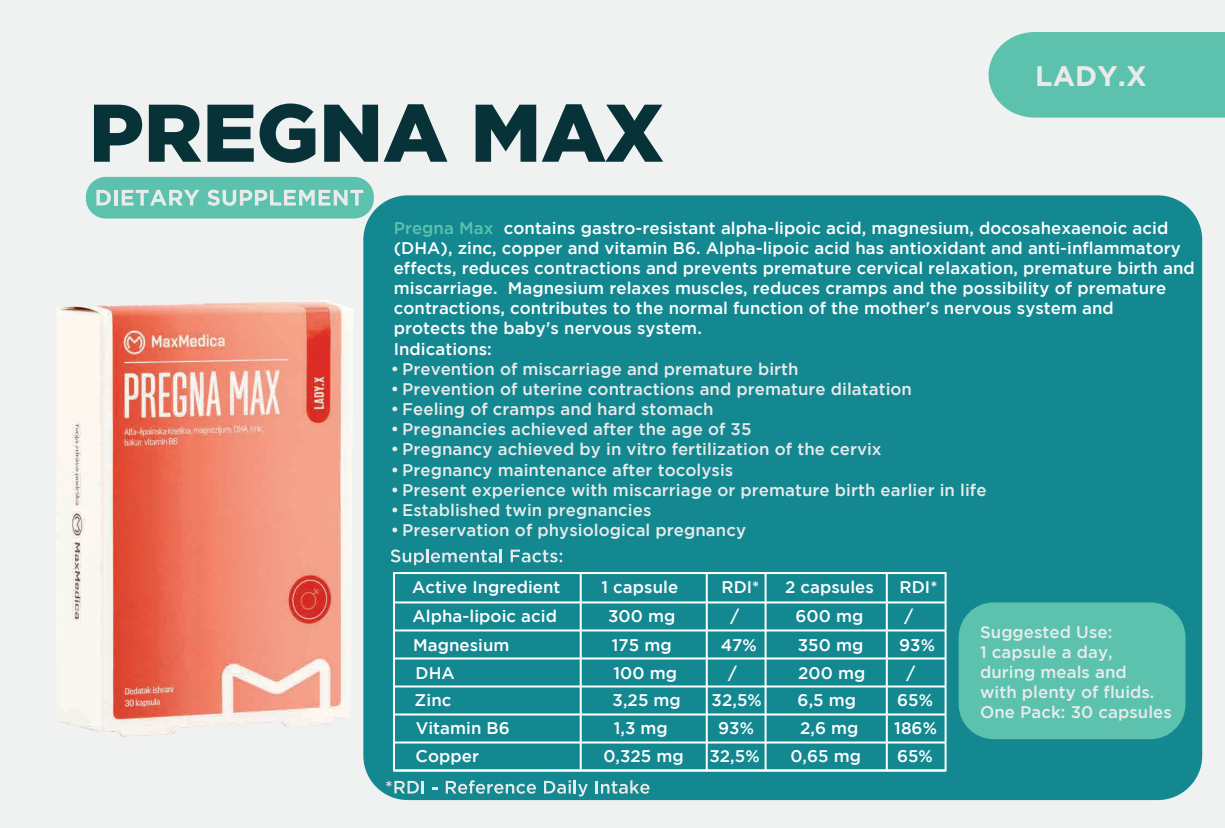
<style>
.page{position:relative;width:1225px;height:828px;background:#f0f1f1}
.page>*{position:absolute;margin:0;border:0;box-sizing:border-box;transform-origin:0 0}
.t1{font:900 81.4px "Gotham";color:#073338}
.t2{font:700 28.2px "Gotham";color:#e9ebeb}
.t3{font:500 16.8px/20.2px "Gotham";letter-spacing:.005em;color:#fff}
.t4{font:500 16.8px/20.2px "Gotham";letter-spacing:.005em;color:#e9ebeb}
.s1{color:#5cc2ad}
</style>
<div class="page">
<div style="left:363px;top:195px;width:839px;height:605px;background:#138891;border-radius:44px"></div>
<div style="left:86px;top:177px;width:288px;height:41px;background:#5cc2ad;border-radius:20px"></div>
<svg style="left:96px;top:190px;width:15px;height:15px"></svg>
<hr style="left:114px;top:190px;width:4px;height:15px;background:#e9ebeb">
<svg style="left:122px;top:190px;width:77px;height:15px"></svg>
<svg style="left:207px;top:190px;width:156px;height:16px"></svg>
<div style="left:988px;top:32px;width:237px;height:86px;background:#5cc2ad"></div>
<div style="left:958px;top:602px;width:227px;height:137px;background:#5cc2ad;border-radius:35px"></div>
<img style="left:57px;top:300px;width:296px;height:436px">
<div style="left:393px;top:572px;width:553px;height:199px;border:2px solid #fff"></div>
<hr style="left:395px;top:629px;width:550px;height:2px;background:#fff">
<hr style="left:395px;top:657px;width:550px;height:2px;background:#fff">
<hr style="left:395px;top:685px;width:550px;height:2px;background:#fff">
<hr style="left:395px;top:713px;width:550px;height:2px;background:#fff">
<hr style="left:395px;top:741px;width:550px;height:2px;background:#fff">
<hr style="left:395px;top:769px;width:550px;height:2px;background:#fff">
<hr style="left:395px;top:601px;width:550px;height:2px;background:#fff">
<hr style="left:706px;top:573px;width:2px;height:197px;background:#fff">
<hr style="left:764px;top:573px;width:2px;height:197px;background:#fff">
<hr style="left:885px;top:573px;width:2px;height:197px;background:#fff">
<hr style="left:580px;top:573px;width:2px;height:197px;background:#fff">
<svg style="left:386px;top:781px;width:38px;height:12px"></svg>
<svg style="left:446px;top:780px;width:90px;height:13px"></svg>
<svg style="left:544px;top:780px;width:44px;height:16px"></svg>
<svg style="left:595px;top:780px;width:54px;height:13px"></svg>
<svg style="left:391px;top:549px;width:111px;height:16px"></svg>
<svg style="left:511px;top:549px;width:51px;height:13px"></svg>
<h1 class="t1" style="left:89px;top:86px;width:577px">PREGNA MAX</h1>
<h2 class="t2" style="left:1035px;top:60px;width:113px">LADY.X</h2>
<p class="t3" style="left:394px;top:217px;width:802px"><span class="s1">Pregna Max</span> contains gastro-resistant alpha-lipoic acid, magnesium, docosahexaenoic acid (DHA), zinc, copper and vitamin B6. Alpha-lipoic acid has antioxidant and anti-inflammatory effects, reduces contractions and prevents premature cervical relaxation, premature birth and miscarriage. Magnesium relaxes muscles, reduces cramps and the possibility of premature contractions, contributes to the normal function of the mother's nervous system and<br>protects the baby's nervous system.<br>Indications:</p>
<p class="t4" style="left:391px;top:358px;width:409px">• Prevention of miscarriage and premature birth</p>
<p class="t4" style="left:391px;top:378px;width:522px">• Prevention of uterine contractions and premature dilatation</p>
<p class="t4" style="left:391px;top:399px;width:324px">• Feeling of cramps and hard stomach</p>
<p class="t4" style="left:391px;top:419px;width:362px">• Pregnancies achieved after the age of 35</p>
<p class="t4" style="left:391px;top:439px;width:492px">• Pregnancy achieved by in vitro fertilization of the cervix</p>
<p class="t4" style="left:391px;top:459px;width:344px">• Pregnancy maintenance after tocolysis</p>
<p class="t4" style="left:391px;top:479px;width:597px">• Present experience with miscarriage or premature birth earlier in life</p>
<p class="t4" style="left:391px;top:499px;width:262px">• Established twin pregnancies</p>
<p class="t4" style="left:391px;top:520px;width:356px">• Preservation of physiological pregnancy</p>
<p class="t3" style="left:412px;top:576px;width:150px">Active Ingredient</p>
<p class="t3" style="left:601px;top:576px;width:78px">1 capsule</p>
<p class="t3" style="left:721px;top:576px;width:40px">RDI*</p>
<p class="t3" style="left:785px;top:576px;width:90px">2 capsules</p>
<p class="t3" style="left:899px;top:576px;width:40px">RDI*</p>
<p class="t3" style="left:412px;top:605px;width:146px">Alpha-lipoic acid</p>
<p class="t3" style="left:608px;top:605px;width:69px">300 mg</p>
<p class="t3" style="left:730px;top:605px;width:10px">/</p>
<p class="t3" style="left:795px;top:605px;width:69px">600 mg</p>
<p class="t3" style="left:904px;top:605px;width:10px">/</p>
<p class="t3" style="left:413px;top:634px;width:98px">Magnesium</p>
<p class="t3" style="left:612px;top:634px;width:61px">175 mg</p>
<p class="t3" style="left:721px;top:634px;width:38px">47%</p>
<p class="t3" style="left:798px;top:634px;width:67px">350 mg</p>
<p class="t3" style="left:899px;top:634px;width:37px">93%</p>
<p class="t3" style="left:415px;top:662px;width:41px">DHA</p>
<p class="t3" style="left:613px;top:662px;width:65px">100 mg</p>
<p class="t3" style="left:728px;top:662px;width:10px">/</p>
<p class="t3" style="left:798px;top:662px;width:69px">200 mg</p>
<p class="t3" style="left:906px;top:662px;width:10px">/</p>
<p class="t3" style="left:415px;top:690px;width:38px">Zinc</p>
<p class="t3" style="left:612px;top:690px;width:70px">3,25 mg</p>
<p class="t3" style="left:711px;top:690px;width:52px">32,5%</p>
<p class="t3" style="left:797px;top:690px;width:60px">6,5 mg</p>
<p class="t3" style="left:897px;top:690px;width:37px">65%</p>
<p class="t3" style="left:416px;top:717px;width:96px">Vitamin B6</p>
<p class="t3" style="left:613px;top:717px;width:56px">1,3 mg</p>
<p class="t3" style="left:718px;top:717px;width:37px">93%</p>
<p class="t3" style="left:800px;top:717px;width:60px">2,6 mg</p>
<p class="t3" style="left:894px;top:717px;width:44px">186%</p>
<p class="t3" style="left:415px;top:745px;width:65px">Copper</p>
<p class="t3" style="left:603px;top:745px;width:82px">0,325 mg</p>
<p class="t3" style="left:709px;top:745px;width:52px">32,5%</p>
<p class="t3" style="left:790px;top:745px;width:72px">0,65 mg</p>
<p class="t3" style="left:897px;top:745px;width:37px">65%</p>
<p class="t4" style="left:980px;top:621px;width:193px">Suggested Use:<br>1 capsule a day, during meals and<br>with plenty of fluids.<br>One Pack: 30 capsules</p>
</div>
